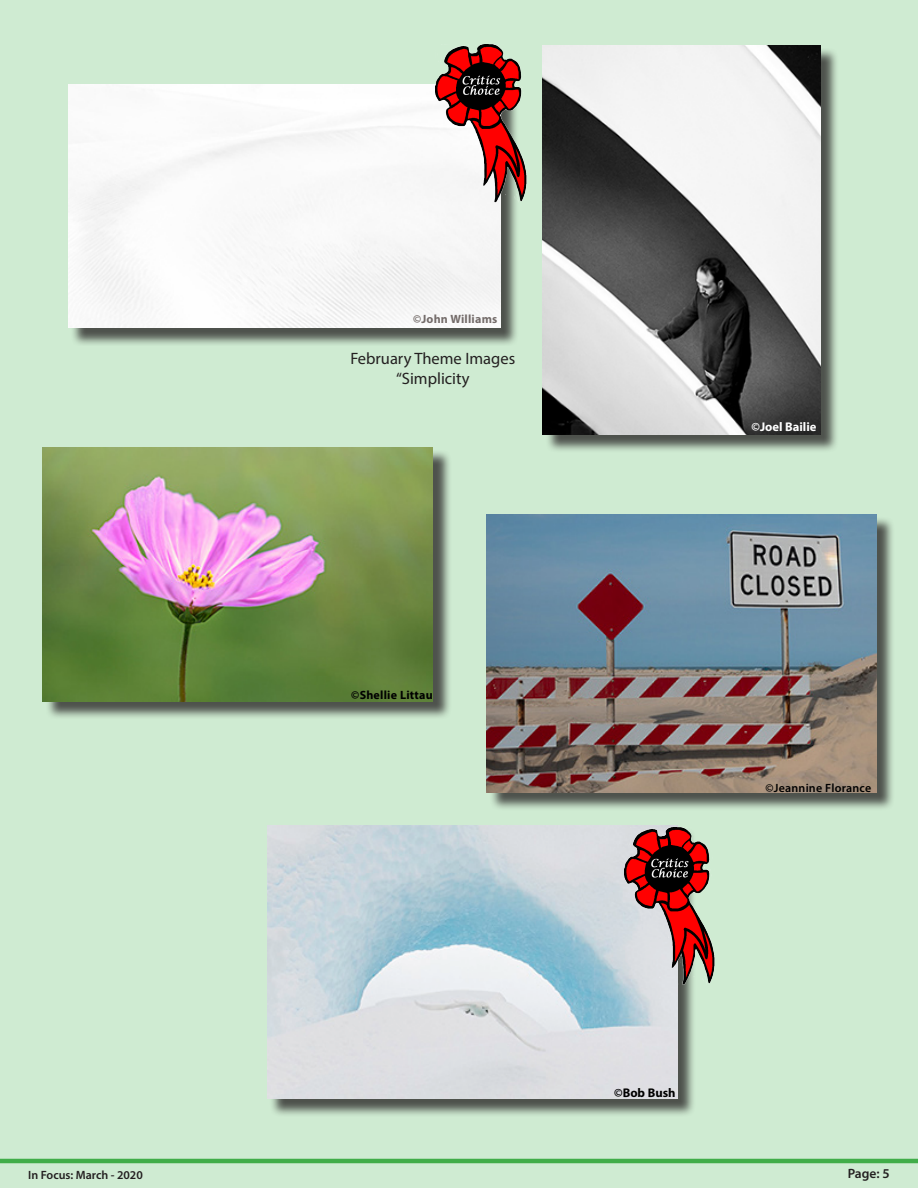
<style>
.page{position:relative;width:918px;height:1188px;background:#cfebd2}
.page>*{position:absolute;margin:0;border:0;box-sizing:border-box;transform-origin:0 0}
.t1{font:16.5px "Myriad Pro";color:#231f20}
.t2{font:600 13.5px "Myriad Pro";color:#231f20}
.t3{font:700 12.6px "Myriad Pro";color:#fff}
.t4{font:700 12.6px "Myriad Pro";color:#000}
.t5{font:600 12px "Myriad Pro";color:#231f20}
.t6{font:600 12px "Myriad Pro";letter-spacing:.02em;color:#000}
.t7{font:700 12px "Myriad Pro";letter-spacing:.02em;color:#000}
.t8{font:700 12px "Myriad Pro";letter-spacing:.02em;color:#746c6a}
</style>
<div class="page">
<hr style="left:0;top:1159px;width:918px;height:4px;background:#41ad49">
<div style="left:270px;top:827px;width:426px;height:290px;background:#231f20;opacity:.75"></div>
<img style="left:267px;top:825px;width:411px;height:274px">
<div style="left:545px;top:48px;width:294px;height:405px;background:#231f20;opacity:.75"></div>
<img style="left:543px;top:45px;width:278px;height:389px">
<div style="left:70px;top:86px;width:448px;height:260px;background:#231f20;opacity:.75"></div>
<div style="left:68px;top:84px;width:432px;height:244px;background:#f9f9f9"></div>
<div style="left:45px;top:449px;width:406px;height:271px;background:#231f20;opacity:.75"></div>
<img style="left:43px;top:447px;width:390px;height:254px">
<div style="left:489px;top:516px;width:406px;height:295px;background:#231f20;opacity:.75"></div>
<img style="left:487px;top:514px;width:390px;height:278px">
<img style="left:433px;top:44px;width:94px;height:162px">
<img style="left:621px;top:825px;width:94px;height:164px">
<p class="t8" style="left:413px;top:311px;width:86px">©John Williams</p>
<p class="t1" style="left:350px;top:349px;width:166px">February Theme Images</p>
<p class="t1" style="left:396px;top:369px;width:75px">“Simplicity</p>
<p class="t7" style="left:351px;top:687px;width:83px">©Shellie Littau</p>
<p class="t3" style="left:752px;top:419px;width:67px">©Joel Bailie</p>
<p class="t6" style="left:765px;top:780px;width:107px">©Jeannine Florance</p>
<p class="t4" style="left:614px;top:1084px;width:63px">©Bob Bush</p>
<p class="t5" style="left:28px;top:1168px;width:116px">In Focus: March - 2020</p>
<p class="t2" style="left:848px;top:1165px;width:44px">Page: 5</p>
</div>
